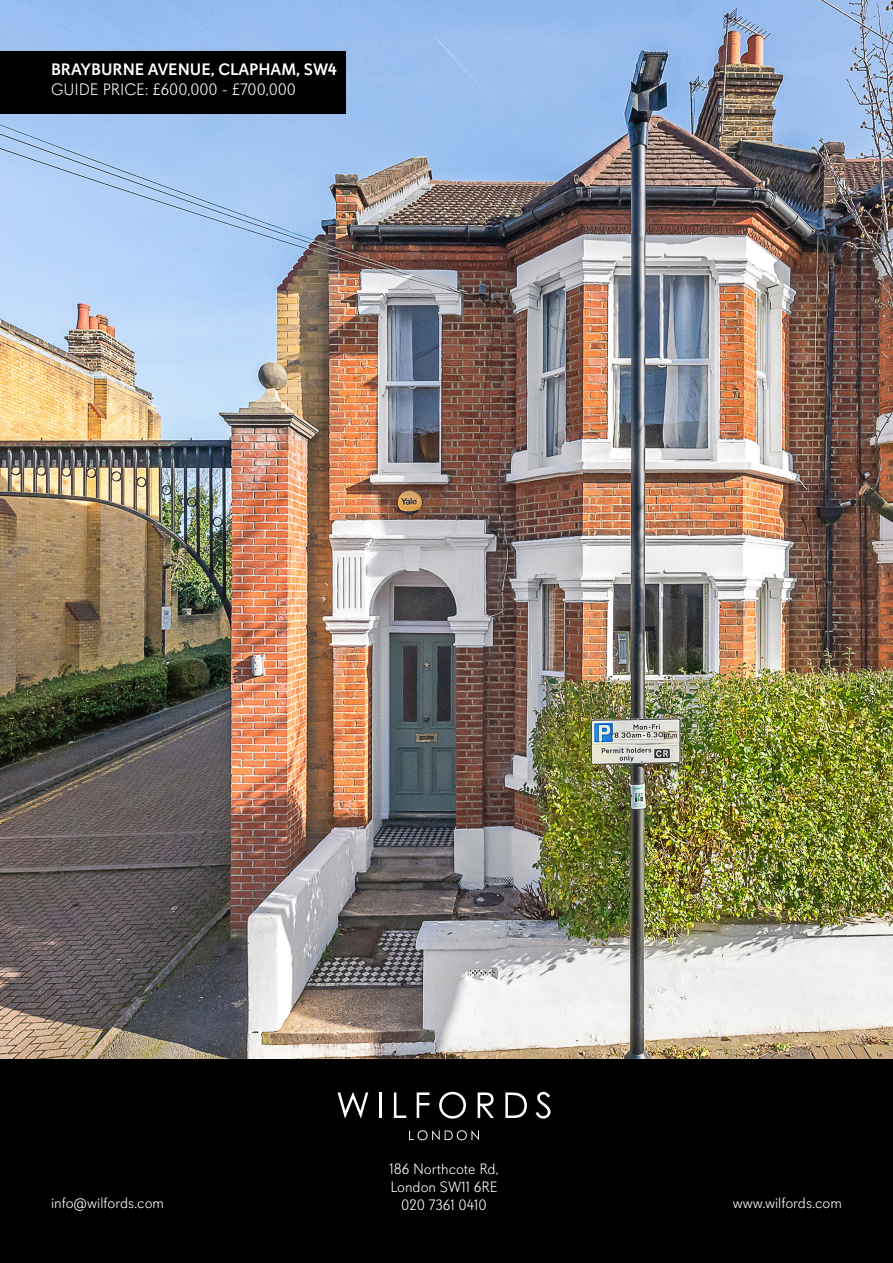
<style>
.page{position:relative;width:893px;height:1263px;background:#fff}
.page>*{position:absolute;margin:0;border:0;box-sizing:border-box;transform-origin:0 0}
.t1{font:300 16.5px "Davis Sans";color:#fff}
.t2{font:500 16.5px "Davis Sans";color:#fff}
.t3{font:300 15px/18px "Davis Sans";color:#fff}
</style>
<div class="page">
<div style="left:0;top:1059px;width:893px;height:204px;background:#000"></div>
<svg style="left:338px;top:1092px;width:30px;height:26px"></svg>
<hr style="left:379px;top:1092px;width:3px;height:26px;background:#fff">
<svg style="left:394px;top:1092px;width:12px;height:26px"></svg>
<svg style="left:417px;top:1092px;width:12px;height:26px"></svg>
<svg style="left:439px;top:1092px;width:27px;height:26px"></svg>
<svg style="left:478px;top:1092px;width:16px;height:26px"></svg>
<svg style="left:505px;top:1092px;width:22px;height:26px"></svg>
<svg style="left:536px;top:1092px;width:14px;height:26px"></svg>
<svg style="left:409px;top:1130px;width:70px;height:10px"></svg>
<img style="left:0;top:0;width:893px;height:1059px">
<div style="left:0;top:51px;width:346px;height:63px;background:#000"></div>
<p class="t2" style="left:51px;top:60px;width:288px">BRAYBURNE AVENUE, CLAPHAM, SW4</p>
<p class="t1" style="left:51px;top:80px;width:246px">GUIDE PRICE: £600,000 - £700,000</p>
<p class="t3" style="left:389px;top:1160px;width:111px">186 Northcote Rd,<br>London SW11 6RE</p>
<p class="t3" style="left:51px;top:1194px;width:115px">info@wilfords.com</p>
<p class="t3" style="left:401px;top:1196px;width:87px">020 7361 0410</p>
<p class="t3" style="left:733px;top:1194px;width:111px">www.wilfords.com</p>
</div>
